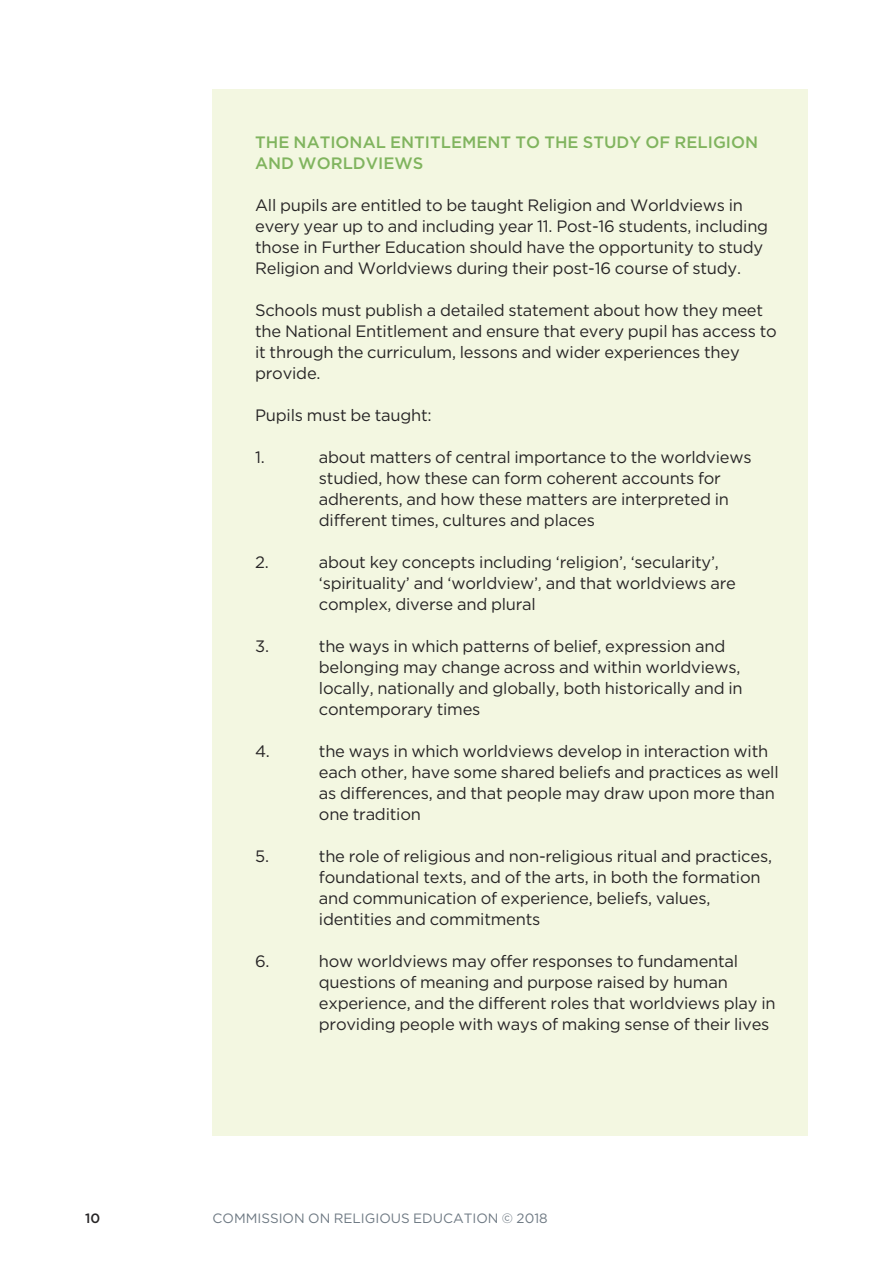
<style>
.page{position:relative;width:893px;height:1263px;background:#fff}
.page>*{position:absolute;margin:0;border:0;box-sizing:border-box;transform-origin:0 0}
.t1{font:16.5px/21px "Gotham HTF";letter-spacing:-.015em;color:#272526}
.t2{font:500 16.5px/21px "Gotham HTF";color:#80b45e}
.t3{font:13.5px "Gotham HTF";color:#6e7983}
.t4{font:500 13.5px "Gotham HTF";color:#272526}
</style>
<div class="page">
<div style="left:213px;top:89px;width:595px;height:1046px;background:#f3f7e1"></div>
<p class="t2" style="left:255px;top:131px;width:505px">THE NATIONAL ENTITLEMENT TO THE STUDY OF RELIGION<br>AND WORLDVIEWS</p>
<p class="t1" style="left:255px;top:194px;width:515px">All pupils are entitled to be taught Religion and Worldviews in every year up to and including year 11. Post-16 students, including those in Further Education should have the opportunity to study Religion and Worldviews during their post-16 course of study.</p>
<p class="t1" style="left:255px;top:299px;width:523px">Schools must publish a detailed statement about how they meet the National Entitlement and ensure that every pupil has access to it through the curriculum, lessons and wider experiences they provide.</p>
<p class="t1" style="left:255px;top:404px;width:178px">Pupils must be taught:</p>
<p class="t1" style="left:255px;top:446px;width:11px">1.</p>
<p class="t1" style="left:319px;top:446px;width:434px">about matters of central importance to the worldviews studied, how these can form coherent accounts for adherents, and how these matters are interpreted in different times, cultures and places</p>
<p class="t1" style="left:255px;top:551px;width:15px">2.</p>
<p class="t1" style="left:319px;top:551px;width:419px">about key concepts including ‘religion’, ‘secularity’, ‘spirituality’ and ‘worldview’, and that worldviews are complex, diverse and plural</p>
<p class="t1" style="left:255px;top:635px;width:15px">3.</p>
<p class="t1" style="left:319px;top:635px;width:425px">the ways in which patterns of belief, expression and belonging may change across and within worldviews, locally, nationally and globally, both historically and in contemporary times</p>
<p class="t1" style="left:255px;top:740px;width:16px">4.</p>
<p class="t1" style="left:319px;top:740px;width:461px">the ways in which worldviews develop in interaction with each other, have some shared beliefs and practices as well as differences, and that people may draw upon more than one tradition</p>
<p class="t1" style="left:255px;top:845px;width:15px">5.</p>
<p class="t1" style="left:319px;top:845px;width:455px">the role of religious and non-religious ritual and practices, foundational texts, and of the arts, in both the formation and communication of experience, beliefs, values, identities and commitments</p>
<p class="t1" style="left:255px;top:950px;width:16px">6.</p>
<p class="t1" style="left:319px;top:950px;width:458px">how worldviews may offer responses to fundamental questions of meaning and purpose raised by human experience, and the different roles that worldviews play in providing people with ways of making sense of their lives</p>
<p class="t4" style="left:85px;top:1211px;width:17px">10</p>
<p class="t3" style="left:213px;top:1211px;width:337px">COMMISSION ON RELIGIOUS EDUCATION © 2018</p>
</div>
